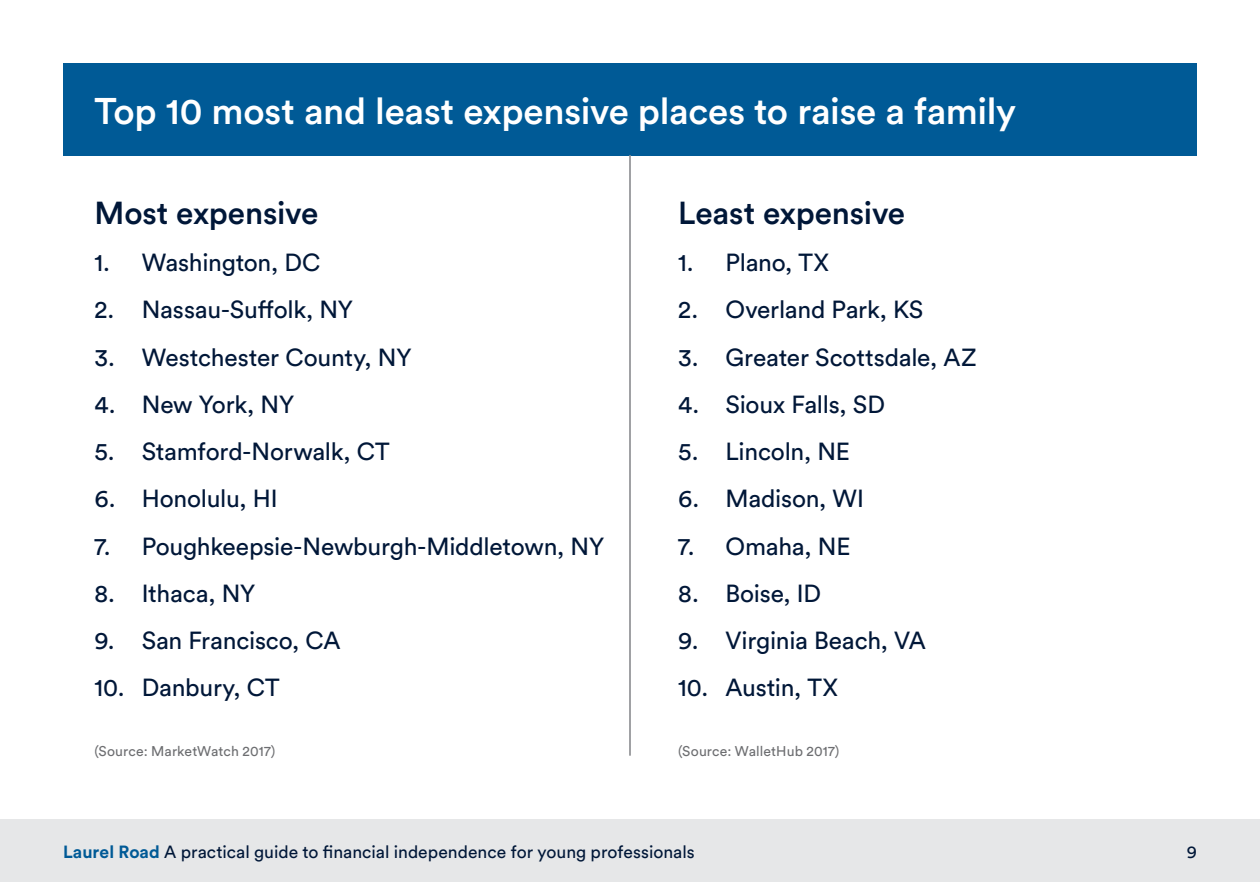
<style>
.page{position:relative;width:1260px;height:882px;background:#fff}
.page>*{position:absolute;margin:0;border:0;box-sizing:border-box;transform-origin:0 0}
.t1{font:500 36.75px "Circular Std";letter-spacing:-.005em;color:#fff}
.t2{font:500 31.5px "Circular Std";letter-spacing:-.005em;color:#001738}
.t3{font:24.5px "Circular Std";letter-spacing:-.01em;color:#001738}
.t4{font:17.5px "Circular Std";color:#001738}
.t5{font:14px "Circular Std";letter-spacing:.01em;color:#6d6e71}
.s1{font-weight:700;color:#005a96}
</style>
<div class="page">
<div style="left:63px;top:63px;width:1134px;height:93px;background:#005a96"></div>
<hr style="left:629px;top:156px;width:2px;height:599px;background:#939598">
<div style="left:0;top:819px;width:1260px;height:63px;background:#e6e7e8"></div>
<h1 class="t1" style="left:94px;top:88px;width:923px">Top 10 most and least expensive places to raise a family</h1>
<p class="t2" style="left:94px;top:193px;width:225px">Most expensive</p>
<p class="t3" style="left:94px;top:248px;width:227px">1. Washington, DC</p>
<p class="t3" style="left:94px;top:295px;width:260px">2. Nassau-Suffolk, NY</p>
<p class="t3" style="left:94px;top:342px;width:319px">3. Westchester County, NY</p>
<p class="t3" style="left:94px;top:389px;width:201px">4. New York, NY</p>
<p class="t3" style="left:94px;top:437px;width:297px">5. Stamford-Norwalk, CT</p>
<p class="t3" style="left:94px;top:484px;width:185px">6. Honolulu, HI</p>
<p class="t3" style="left:94px;top:531px;width:511px">7. Poughkeepsie-Newburgh-Middletown, NY</p>
<p class="t3" style="left:94px;top:578px;width:162px">8. Ithaca, NY</p>
<p class="t3" style="left:94px;top:626px;width:248px">9. San Francisco, CA</p>
<p class="t3" style="left:94px;top:673px;width:187px">10. Danbury, CT</p>
<p class="t2" style="left:678px;top:193px;width:228px">Least expensive</p>
<p class="t3" style="left:678px;top:248px;width:152px">1. Plano, TX</p>
<p class="t3" style="left:678px;top:295px;width:247px">2. Overland Park, KS</p>
<p class="t3" style="left:678px;top:342px;width:300px">3. Greater Scottsdale, AZ</p>
<p class="t3" style="left:678px;top:389px;width:208px">4. Sioux Falls, SD</p>
<p class="t3" style="left:678px;top:437px;width:173px">5. Lincoln, NE</p>
<p class="t3" style="left:678px;top:484px;width:187px">6. Madison, WI</p>
<p class="t3" style="left:678px;top:531px;width:174px">7. Omaha, NE</p>
<p class="t3" style="left:678px;top:578px;width:145px">8. Boise, ID</p>
<p class="t3" style="left:678px;top:626px;width:249px">9. Virginia Beach, VA</p>
<p class="t3" style="left:678px;top:673px;width:161px">10. Austin, TX</p>
<p class="t5" style="left:94px;top:743px;width:182px">(Source: MarketWatch 2017)</p>
<p class="t5" style="left:678px;top:743px;width:163px">(Source: WalletHub 2017)</p>
<p class="t4" style="left:63px;top:841px;width:633px"><span class="s1">Laurel Road</span> A practical guide to financial independence for young professionals</p>
<p class="t4" style="left:1187px;top:841px;width:12px">9</p>
</div>
